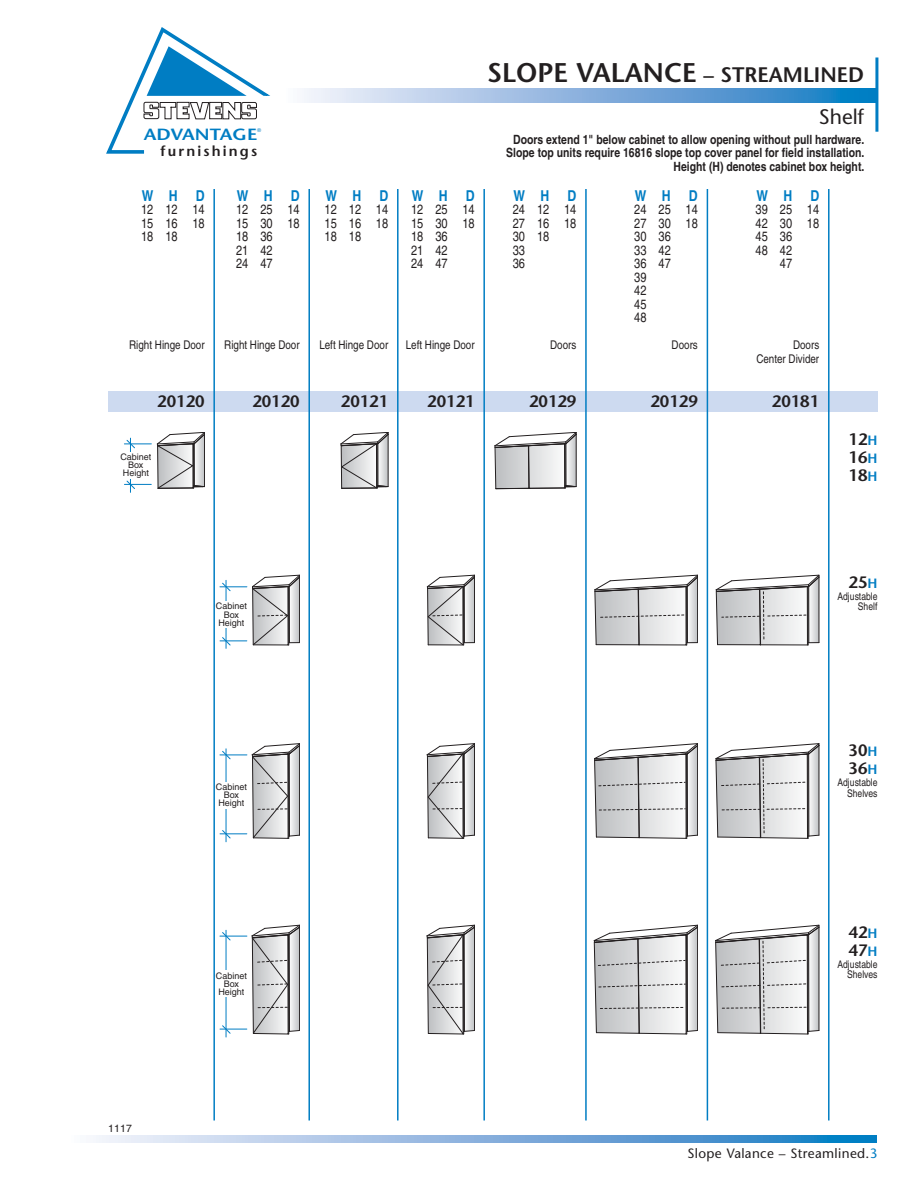
<style>
.page{position:relative;width:918px;height:1188px;background:#fff}
.page>*{position:absolute;margin:0;border:0;box-sizing:border-box;transform-origin:0 0}
.t1{font:600 27px "Stone Sans";color:#231f20}
.t2{font:21px "Stone Sans";color:#231f20}
.t3{font:600 16.5px/18px "Stone Sans";color:#231f20}
.t4{font:600 16.2px "Stone Sans";color:#007dc3;scale:1.17 1}
.t5{font:700 condensed 15px "Helvetica";color:#007dc3}
.t6{font:600 14.4px "Stone Sans";letter-spacing:.15em;color:#231f20}
.t7{font:condensed 13.5px/13.5px "Helvetica";color:#231f20}
.t8{font:13.5px "Stone Sans";letter-spacing:.025em;color:#231f20}
.t9{font:700 condensed 12.75px/13.5px "Helvetica";color:#231f20;text-align:right}
.t10{font:condensed 12px/13.5px "Helvetica";color:#231f20;text-align:right}
.t11{font:condensed 10.5px/10.5px "Helvetica";color:#231f20;text-align:right}
.t12{font:10.5px "Helvetica";color:#231f20}
.t13{font:9px/8.2px "Helvetica";color:#231f20;text-align:center}
.t14{font:5.4px "Stone Sans";color:#007dc3}
.s1{font-size:21px}
.s2{font-size:13.5px;color:#007dc3}
.s3{color:#007dc3}
</style>
<div class="page">
<svg style="left:304px;top:89px;width:571px;height:13px"></svg>
<hr style="left:875px;top:57px;width:3px;height:75px;background:#007dc3">
<svg style="left:96px;top:1135px;width:781px;height:7px"></svg>
<svg style="left:106px;top:27px;width:164px;height:127px"></svg>
<div style="left:108px;top:392px;width:770px;height:20px;background:#cddaf0"></div>
<svg style="left:157px;top:432px;width:48px;height:57px"></svg>
<hr style="left:213px;top:189px;width:2px;height:931px;background:#007dc3">
<svg style="left:341px;top:432px;width:48px;height:57px"></svg>
<hr style="left:397px;top:189px;width:2px;height:931px;background:#007dc3">
<hr style="left:308px;top:189px;width:2px;height:931px;background:#007dc3">
<svg style="left:427px;top:575px;width:48px;height:71px"></svg>
<svg style="left:427px;top:743px;width:48px;height:96px"></svg>
<hr style="left:483px;top:189px;width:2px;height:931px;background:#007dc3">
<svg style="left:427px;top:925px;width:48px;height:110px"></svg>
<svg style="left:494px;top:432px;width:83px;height:57px"></svg>
<hr style="left:585px;top:189px;width:2px;height:931px;background:#007dc3">
<svg style="left:594px;top:575px;width:104px;height:71px"></svg>
<svg style="left:594px;top:743px;width:104px;height:96px"></svg>
<hr style="left:707px;top:189px;width:1px;height:931px;background:#007dc3">
<svg style="left:594px;top:925px;width:104px;height:110px"></svg>
<hr style="left:819px;top:577px;width:1px;height:66px;background:#231f20">
<svg style="left:716px;top:575px;width:103px;height:71px"></svg>
<hr style="left:819px;top:746px;width:1px;height:89px;background:#231f20">
<svg style="left:715px;top:743px;width:104px;height:96px"></svg>
<hr style="left:828px;top:189px;width:2px;height:931px;background:#007dc3">
<hr style="left:819px;top:927px;width:1px;height:103px;background:#231f20">
<svg style="left:715px;top:925px;width:104px;height:110px"></svg>
<hr style="left:130px;top:438px;width:1px;height:54px;background:#007dc3">
<svg style="left:124px;top:480px;width:27px;height:9px"></svg>
<svg style="left:124px;top:440px;width:27px;height:9px"></svg>
<hr style="left:129px;top:452px;width:3px;height:27px;background:#fff">
<hr style="left:226px;top:580px;width:1px;height:68px;background:#007dc3">
<svg style="left:220px;top:575px;width:80px;height:71px"></svg>
<hr style="left:225px;top:601px;width:2px;height:27px;background:#fff">
<hr style="left:226px;top:749px;width:1px;height:93px;background:#007dc3">
<svg style="left:220px;top:743px;width:80px;height:96px"></svg>
<hr style="left:225px;top:782px;width:2px;height:27px;background:#fff">
<hr style="left:226px;top:930px;width:1px;height:107px;background:#007dc3">
<svg style="left:220px;top:925px;width:80px;height:110px"></svg>
<hr style="left:225px;top:970px;width:2px;height:27px;background:#fff">
<p class="t4" style="left:144px;top:128px;width:99px">ADVANTAGE</p>
<p class="t6" style="left:161px;top:146px;width:98px">furnishings</p>
<p class="t14" style="left:257px;top:128px;width:6px">®</p>
<p class="t5" style="left:142px;top:190px;width:64px">W H D</p>
<p class="t7" style="left:141px;top:204px;width:65px;text-align:justify">12 12 14<br>15 16 18<br>18 18</p>
<p class="t5" style="left:237px;top:190px;width:64px">W H D</p>
<p class="t7" style="left:236px;top:204px;width:65px">12 25 14<br>15 30 18<br>18 36<br>21 42<br>24 47</p>
<p class="t10" style="left:129px;top:339px;width:77px">Right Hinge Door</p>
<p class="t3" style="left:157px;top:394px;width:49px">20120</p>
<p class="t13" style="left:120px;top:453px;width:33px">Cabinet<br>Box<br>Height</p>
<p class="t10" style="left:224px;top:339px;width:77px">Right Hinge Door</p>
<p class="t3" style="left:252px;top:394px;width:49px">20120</p>
<h1 class="t1" style="left:487px;top:62px;width:378px">SLOPE VALANCE <span class="s1">– STREAMLINED</span></h1>
<h2 class="t2" style="left:819px;top:108px;width:47px">Shelf</h2>
<p class="t9" style="left:506px;top:134px;width:360px">Doors extend 1" below cabinet to allow opening without pull hardware.<br>Slope top units require 16816 slope top cover panel for field installation.<br>Height (H) denotes cabinet box height.</p>
<p class="t5" style="left:325px;top:190px;width:64px">W H D</p>
<p class="t7" style="left:325px;top:204px;width:65px;text-align:justify">12 12 14<br>15 16 18<br>18 18</p>
<p class="t5" style="left:412px;top:190px;width:64px">W H D</p>
<p class="t7" style="left:411px;top:204px;width:65px">12 25 14<br>15 30 18<br>18 36<br>21 42<br>24 47</p>
<p class="t5" style="left:514px;top:190px;width:64px">W H D</p>
<p class="t7" style="left:513px;top:204px;width:65px">24 12 14<br>27 16 18<br>30 18<br>33<br>36</p>
<p class="t10" style="left:319px;top:339px;width:70px">Left Hinge Door</p>
<p class="t10" style="left:406px;top:339px;width:70px">Left Hinge Door</p>
<p class="t10" style="left:550px;top:339px;width:28px">Doors</p>
<p class="t3" style="left:341px;top:394px;width:49px">20121</p>
<p class="t3" style="left:427px;top:394px;width:49px">20121</p>
<p class="t3" style="left:529px;top:394px;width:49px">20129</p>
<p class="t5" style="left:635px;top:190px;width:64px">W H D</p>
<p class="t7" style="left:634px;top:204px;width:65px">24 25 14<br>27 30 18<br>30 36<br>33 42<br>36 47<br>39<br>42<br>45<br>48</p>
<p class="t10" style="left:672px;top:339px;width:28px">Doors</p>
<p class="t3" style="left:651px;top:394px;width:49px">20129</p>
<p class="t5" style="left:756px;top:190px;width:64px">W H D</p>
<p class="t7" style="left:756px;top:204px;width:65px">39 25 14</p>
<p class="t7" style="left:756px;top:217px;width:65px">42 30 18</p>
<p class="t7" style="left:756px;top:231px;width:38px">45 36</p>
<p class="t7" style="left:756px;top:244px;width:38px">48 42</p>
<p class="t7" style="left:780px;top:258px;width:14px">47</p>
<p class="t10" style="left:756px;top:339px;width:64px">Doors<br>Center Divider</p>
<p class="t3" style="left:772px;top:394px;width:49px">20181</p>
<p class="t3" style="left:849px;top:432px;width:30px;text-align:justify">12<span class="s2">H </span>16<span class="s2">H </span>18<span class="s2">H</span></p>
<p class="t13" style="left:216px;top:603px;width:33px">Cabinet<br>Box<br>Height</p>
<p class="t3" style="left:849px;top:575px;width:30px">25<span class="s2">H</span></p>
<p class="t11" style="left:837px;top:592px;width:42px">Adjustable<br>Shelf</p>
<p class="t13" style="left:216px;top:783px;width:33px">Cabinet<br>Box<br>Height</p>
<p class="t3" style="left:849px;top:743px;width:30px">30<span class="s2">H<br></span>36<span class="s2">H</span></p>
<p class="t11" style="left:837px;top:778px;width:42px">Adjustable<br>Shelves</p>
<p class="t13" style="left:216px;top:972px;width:33px">Cabinet<br>Box<br>Height</p>
<p class="t3" style="left:849px;top:925px;width:30px">42<span class="s2">H<br></span>47<span class="s2">H</span></p>
<p class="t11" style="left:837px;top:960px;width:42px">Adjustable<br>Shelves</p>
<p class="t12" style="left:108px;top:1124px;width:26px">1117</p>
<p class="t8" style="left:688px;top:1148px;width:191px">Slope Valance – Streamlined.<span class="s3">3</span></p>
</div>
